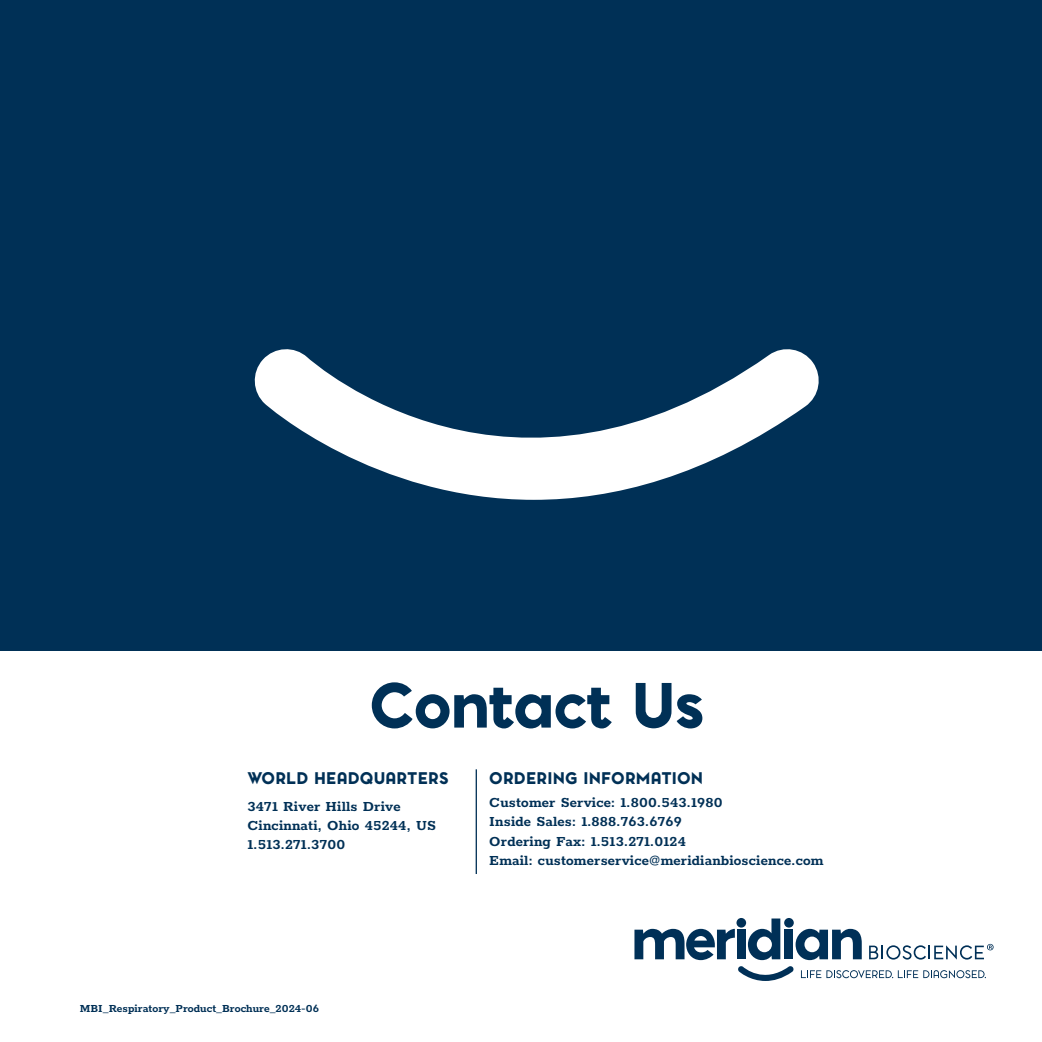
<style>
.page{position:relative;width:1042px;height:1042px;background:#003056}
.page>*{position:absolute;margin:0;border:0;box-sizing:border-box;transform-origin:0 0}
.Chapter_Title_-_White{font:900 59.5px "Pontiac";letter-spacing:-.01em;color:#003056}
.Body_Copy{font:700 15.75px "Rokkitt";letter-spacing:.01em;color:#003056}
.Body_Copy-2{font:900 15.75px "Pontiac";letter-spacing:.01em;color:#003056}
.t1{font:700 12.25px "Rokkitt";color:#003056}
</style>
<div class="page">
<div style="left:0;top:652px;width:1042px;height:390px;background:#fff"></div>
<svg style="left:255px;top:349px;width:563px;height:151px"></svg>
<div style="left:736px;top:918px;width:10px;height:9px;background:#003057;border-radius:50%"></div>
<div style="left:784px;top:918px;width:10px;height:9px;background:#003057;border-radius:50%"></div>
<svg style="left:738px;top:966px;width:56px;height:15px"></svg>
<svg style="left:634px;top:929px;width:101px;height:31px"></svg>
<div style="left:737px;top:929px;width:9px;height:30px;background:#003057"></div>
<svg style="left:748px;top:918px;width:32px;height:42px"></svg>
<div style="left:784px;top:929px;width:9px;height:30px;background:#003057"></div>
<svg style="left:795px;top:929px;width:67px;height:31px"></svg>
<svg style="left:801px;top:970px;width:185px;height:8px"></svg>
<svg style="left:869px;top:944px;width:124px;height:15px"></svg>
<hr style="left:476px;top:769px;width:1px;height:105px;background:#003056">
<p class="Chapter_Title_-_White" style="left:369px;top:660px;width:337px">Contact Us</p>
<p class="Body_Copy-2" style="left:247px;top:765px;width:203px">WORLD HEADQUARTERS</p>
<p class="Body_Copy" style="left:247px;top:794px;width:155px">3471 River Hills Drive</p>
<p class="Body_Copy" style="left:247px;top:814px;width:190px">Cincinnati, Ohio 45244, US</p>
<p class="Body_Copy" style="left:247px;top:833px;width:99px">1.513.271.3700</p>
<p class="Body_Copy-2" style="left:489px;top:766px;width:215px">ORDERING INFORMATION</p>
<p class="Body_Copy" style="left:489px;top:791px;width:235px">Customer Service: 1.800.543.1980</p>
<p class="Body_Copy" style="left:489px;top:810px;width:194px">Inside Sales: 1.888.763.6769</p>
<p class="Body_Copy" style="left:489px;top:829px;width:198px">Ordering Fax: 1.513.271.0124</p>
<p class="Body_Copy" style="left:489px;top:849px;width:336px">Email: customerservice@meridianbioscience.com</p>
<p class="t1" style="left:80px;top:999px;width:241px">MBI_Respiratory_Product_Brochure_2024-06</p>
</div>
